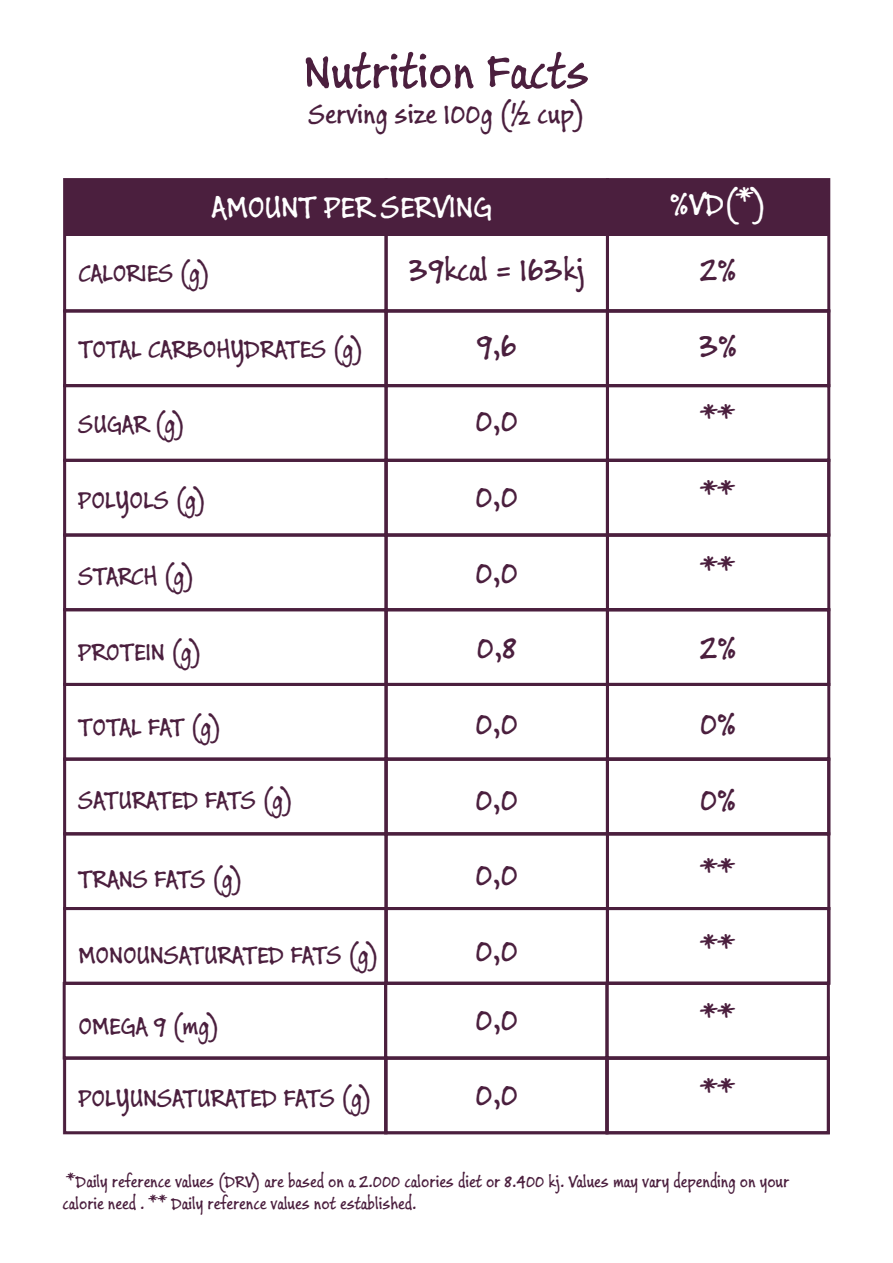
<style>
.page{position:relative;width:893px;height:1263px;background:#fff}
.page>*{position:absolute;margin:0;border:0;box-sizing:border-box;transform-origin:0 0}
.t1{font:52.5px "Buxton Sketch";color:#4b1f3e}
.t2{font:33.6px "Buxton Sketch";color:#4b1f3e}
.t3{font:33.6px "Buxton Sketch";color:#fff}
.t4{font:29.55px "Buxton Sketch";color:#4b1f3e}
.t5{font:27px "Buxton Sketch";color:#4b1f3e}
.t6{font:18px/21.6px "Buxton Sketch";color:#4b1f3e}
</style>
<div class="page">
<div style="left:385px;top:178px;width:224px;height:134px;border:3px solid #4b1f3e"></div>
<div style="left:606px;top:178px;width:224px;height:134px;border:3px solid #4b1f3e"></div>
<div style="left:63px;top:178px;width:325px;height:134px;border:3px solid #4b1f3e"></div>
<div style="left:65px;top:180px;width:320px;height:56px;background:#4b1f3e"></div>
<div style="left:386px;top:180px;width:221px;height:56px;background:#4b1f3e"></div>
<div style="left:608px;top:180px;width:221px;height:56px;background:#4b1f3e"></div>
<div style="left:63px;top:384px;width:325px;height:78px;border:3px solid #4b1f3e"></div>
<div style="left:385px;top:384px;width:224px;height:78px;border:3px solid #4b1f3e"></div>
<div style="left:606px;top:384px;width:224px;height:78px;border:3px solid #4b1f3e"></div>
<div style="left:63px;top:533px;width:325px;height:78px;border:3px solid #4b1f3e"></div>
<div style="left:385px;top:533px;width:224px;height:78px;border:3px solid #4b1f3e"></div>
<div style="left:606px;top:533px;width:224px;height:78px;border:3px solid #4b1f3e"></div>
<div style="left:63px;top:683px;width:325px;height:78px;border:3px solid #4b1f3e"></div>
<div style="left:385px;top:683px;width:224px;height:78px;border:3px solid #4b1f3e"></div>
<div style="left:606px;top:683px;width:224px;height:78px;border:3px solid #4b1f3e"></div>
<div style="left:63px;top:832px;width:325px;height:78px;border:3px solid #4b1f3e"></div>
<div style="left:385px;top:832px;width:224px;height:78px;border:3px solid #4b1f3e"></div>
<div style="left:606px;top:832px;width:224px;height:78px;border:3px solid #4b1f3e"></div>
<div style="left:63px;top:309px;width:325px;height:78px;border:3px solid #4b1f3e"></div>
<div style="left:385px;top:309px;width:224px;height:78px;border:3px solid #4b1f3e"></div>
<div style="left:606px;top:309px;width:224px;height:78px;border:3px solid #4b1f3e"></div>
<div style="left:63px;top:459px;width:325px;height:77px;border:3px solid #4b1f3e"></div>
<div style="left:385px;top:459px;width:224px;height:77px;border:3px solid #4b1f3e"></div>
<div style="left:606px;top:459px;width:224px;height:77px;border:3px solid #4b1f3e"></div>
<div style="left:63px;top:608px;width:325px;height:78px;border:3px solid #4b1f3e"></div>
<div style="left:385px;top:608px;width:224px;height:78px;border:3px solid #4b1f3e"></div>
<div style="left:606px;top:608px;width:224px;height:78px;border:3px solid #4b1f3e"></div>
<div style="left:63px;top:758px;width:325px;height:77px;border:3px solid #4b1f3e"></div>
<div style="left:385px;top:758px;width:224px;height:77px;border:3px solid #4b1f3e"></div>
<div style="left:606px;top:758px;width:224px;height:77px;border:3px solid #4b1f3e"></div>
<div style="left:63px;top:907px;width:325px;height:78px;border:3px solid #4b1f3e"></div>
<div style="left:385px;top:907px;width:224px;height:78px;border:3px solid #4b1f3e"></div>
<div style="left:606px;top:907px;width:224px;height:78px;border:3px solid #4b1f3e"></div>
<div style="left:63px;top:982px;width:324px;height:77px;border:3px solid #4b1f3e"></div>
<div style="left:384px;top:982px;width:224px;height:77px;border:3px solid #4b1f3e"></div>
<div style="left:605px;top:982px;width:225px;height:77px;border:3px solid #4b1f3e"></div>
<div style="left:63px;top:1056px;width:325px;height:78px;border:3px solid #4b1f3e"></div>
<div style="left:384px;top:1056px;width:224px;height:78px;border:3px solid #4b1f3e"></div>
<div style="left:605px;top:1056px;width:225px;height:78px;border:3px solid #4b1f3e"></div>
<h1 class="t1" style="left:304px;top:35px;width:287px">Nutrition Facts</h1>
<p class="t4" style="left:308px;top:94px;width:278px">Serving size 100g (½ cup)</p>
<p class="t3" style="left:212px;top:183px;width:282px">AMOUNT PER SERVING</p>
<p class="t3" style="left:670px;top:181px;width:97px">%VD(*)</p>
<p class="t2" style="left:700px;top:246px;width:38px">2%</p>
<p class="t2" style="left:409px;top:246px;width:177px">39kcal = 163kj</p>
<p class="t5" style="left:78px;top:254px;width:133px">CALORIES (g)</p>
<p class="t5" style="left:78px;top:330px;width:286px">TOTAL CARBOHYDRATES (g)</p>
<p class="t2" style="left:476px;top:322px;width:42px">9,6</p>
<p class="t2" style="left:699px;top:322px;width:39px">3%</p>
<p class="t5" style="left:78px;top:405px;width:108px">SUGAR (g)</p>
<p class="t2" style="left:475px;top:398px;width:44px">0,0</p>
<p class="t2" style="left:701px;top:398px;width:36px">**</p>
<p class="t5" style="left:78px;top:481px;width:129px">POLYOLS (g)</p>
<p class="t2" style="left:475px;top:473px;width:44px">0,0</p>
<p class="t2" style="left:701px;top:473px;width:36px">**</p>
<p class="t5" style="left:78px;top:557px;width:117px">STARCH (g)</p>
<p class="t2" style="left:475px;top:549px;width:44px">0,0</p>
<p class="t2" style="left:701px;top:549px;width:36px">**</p>
<p class="t5" style="left:78px;top:633px;width:125px">PROTEIN (g)</p>
<p class="t2" style="left:477px;top:625px;width:41px">0,8</p>
<p class="t2" style="left:700px;top:625px;width:38px">2%</p>
<p class="t5" style="left:78px;top:708px;width:144px">TOTAL FAT (g)</p>
<p class="t2" style="left:475px;top:700px;width:44px">0,0</p>
<p class="t2" style="left:700px;top:700px;width:37px">0%</p>
<p class="t5" style="left:78px;top:781px;width:216px">SATURATED FATS (g)</p>
<p class="t2" style="left:475px;top:776px;width:44px">0,0</p>
<p class="t2" style="left:700px;top:776px;width:37px">0%</p>
<p class="t5" style="left:78px;top:860px;width:166px">TRANS FATS (g)</p>
<p class="t2" style="left:475px;top:852px;width:44px">0,0</p>
<p class="t2" style="left:701px;top:852px;width:36px">**</p>
<p class="t5" style="left:78px;top:935px;width:302px">MONOUNSATURATED FATS (g)</p>
<p class="t5" style="left:78px;top:1007px;width:142px">OMEGA 9 (mg)</p>
<p class="t2" style="left:475px;top:927px;width:44px">0,0</p>
<p class="t2" style="left:476px;top:996px;width:44px">0,0</p>
<p class="t2" style="left:701px;top:927px;width:36px">**</p>
<p class="t2" style="left:701px;top:996px;width:36px">**</p>
<p class="t5" style="left:78px;top:1079px;width:295px">POLYUNSATURATED FATS (g)</p>
<p class="t2" style="left:476px;top:1071px;width:44px">0,0</p>
<p class="t2" style="left:701px;top:1071px;width:36px">**</p>
<p class="t6" style="left:62px;top:1171px;width:728px">*Daily reference values (DRV) are based on a 2.000 calories diet or 8.400 kj. Values may vary depending on your calorie need . ** Daily reference values not established.</p>
</div>
